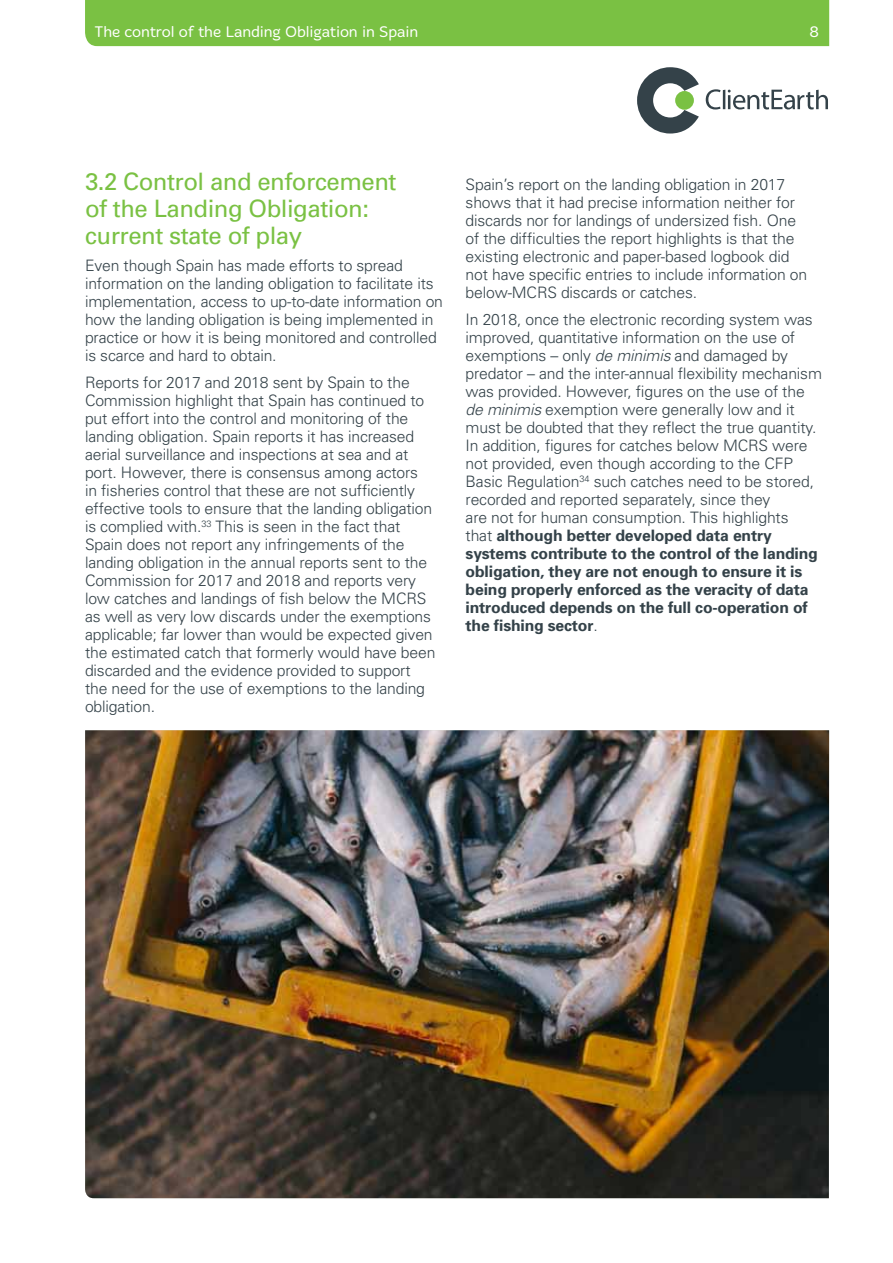
<style>
.page{position:relative;width:893px;height:1263px;background:#fff}
.page>*{position:absolute;margin:0;border:0;box-sizing:border-box;transform-origin:0 0}
.t1{font:24px/27px "Univers";letter-spacing:-.02em;color:#7ac143}
.t2{font:300 15.75px/18px "Univers";letter-spacing:-.01em;color:#344249}
.t3{font:300 15.75px "Merge";letter-spacing:-.01em;color:#fff}
.s1{font-style:italic}
.s2{font-weight:700}
</style>
<div class="page">
<svg style="left:706px;top:89px;width:122px;height:21px"></svg>
<svg style="left:637px;top:67px;width:62px;height:67px"></svg>
<div style="left:675px;top:91px;width:19px;height:19px;background:#7ac143;border-radius:50%"></div>
<div style="left:85px;top:0;width:744px;height:46px;background:#7ac143"></div>
<img style="left:85px;top:730px;width:744px;height:468px">
<p class="t3" style="left:95px;top:22px;width:325px">The control of the Landing Obligation in Spain</p>
<p class="t3" style="left:810px;top:22px;width:11px">8</p>
<h1 class="t1" style="left:85px;top:168px;width:313px">3.2 Control and enforcement of the Landing Obligation: current state of play</h1>
<p class="t2" style="left:85px;top:256px;width:359px">Even though Spain has made efforts to spread information on the landing obligation to facilitate its implementation, access to up-to-date information on how the landing obligation is being implemented in practice or how it is being monitored and controlled is scarce and hard to obtain.</p>
<p class="t2" style="left:85px;top:373px;width:352px">Reports for 2017 and 2018 sent by Spain to the Commission highlight that Spain has continued to put effort into the control and monitoring of the landing obligation. Spain reports it has increased aerial surveillance and inspections at sea and at port. However, there is consensus among actors<br>in fisheries control that these are not sufficiently effective tools to ensure that the landing obligation is complied with.<sup>33</sup> This is seen in the fact that Spain does not report any infringements of the landing obligation in the annual reports sent to the Commission for 2017 and 2018 and reports very low catches and landings of fish below the MCRS as well as very low discards under the exemptions applicable; far lower than would be expected given the estimated catch that formerly would have been discarded and the evidence provided to support the need for the use of exemptions to the landing obligation.</p>
<p class="t2" style="left:466px;top:175px;width:343px">Spain’s report on the landing obligation in 2017 shows that it had precise information neither for discards nor for landings of undersized fish. One of the difficulties the report highlights is that the existing electronic and paper-based logbook did not have specific entries to include information on below-MCRS discards or catches.</p>
<p class="t2" style="left:466px;top:310px;width:358px">In 2018, once the electronic recording system was improved, quantitative information on the use of exemptions – only <span class="s1">de minimis</span> and damaged by predator – and the inter-annual flexibility mechanism was provided. However, figures on the use of the <span class="s1">de minimis</span> exemption were generally low and it must be doubted that they reflect the true quantity.<br>In addition, figures for catches below MCRS were not provided, even though according to the CFP Basic Regulation<sup>34</sup> such catches need to be stored, recorded and reported separately, since they<br>are not for human consumption. This highlights<br>that <span class="s2">although better developed data entry systems contribute to the control of the landing obligation, they are not enough to ensure it is being properly enforced as the veracity of data introduced depends on the full co-operation of the fishing sector</span>.</p>
</div>
